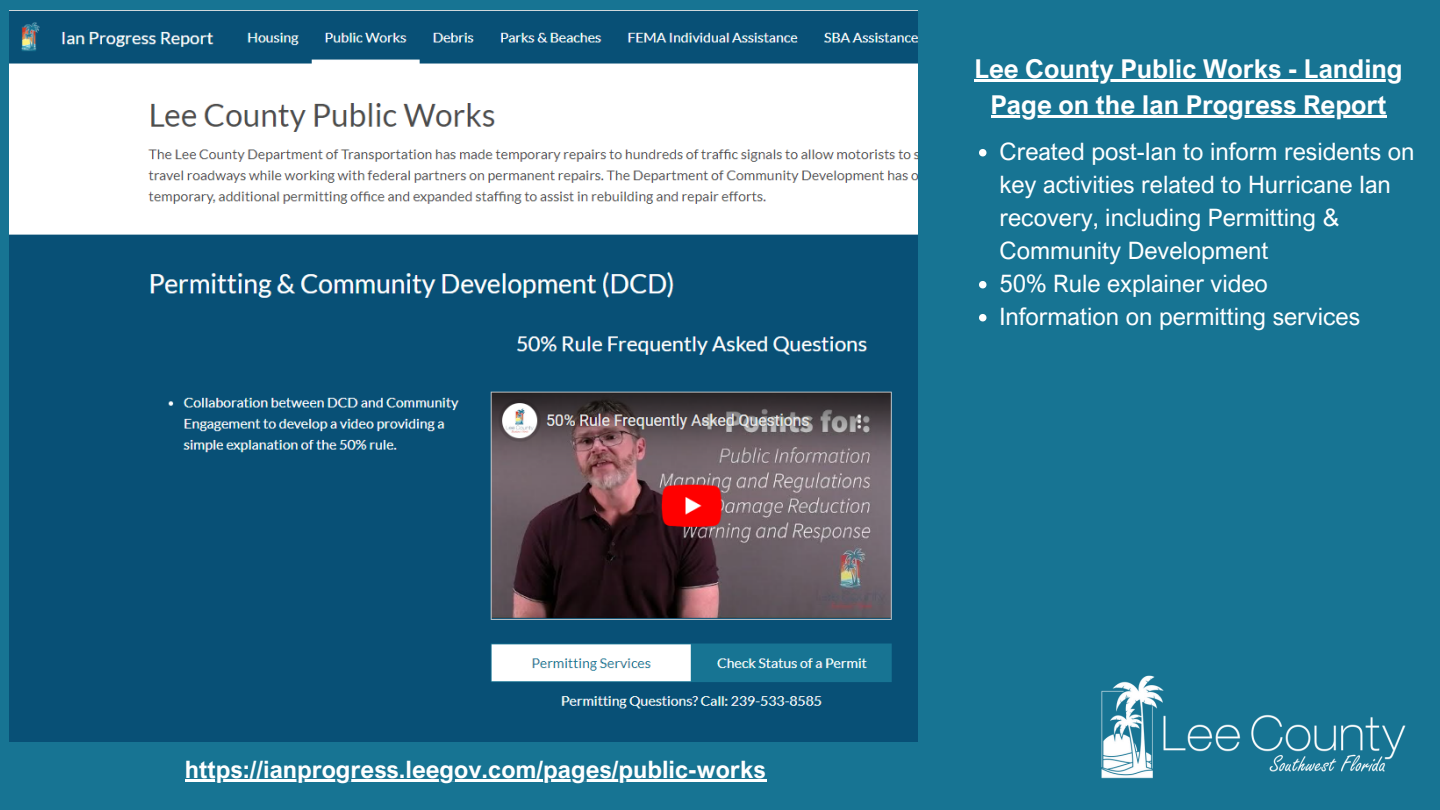
<style>
.page{position:relative;width:1440px;height:810px;background:#177493}
.page>*{position:absolute;margin:0;border:0;box-sizing:border-box;transform-origin:0 0}
.t1{font:700 26px/36px "Arial Nova";color:#fff;text-align:center}
.t2{font:24px/33px "Arial Nova";color:#fff}
.t3{font:700 24px "Arial Nova";color:#fff}
</style>
<div class="page">
<img style="left:10px;top:10px;width:907px;height:732px">
<img style="left:1101px;top:675px;width:305px;height:104px">
<hr style="left:974px;top:79px;width:429px;height:3px;background:#fff">
<hr style="left:991px;top:115px;width:396px;height:3px;background:#fff">
<hr style="left:185px;top:779px;width:581px;height:2px;background:#fff">
<svg style="left:979px;top:149px;width:7px;height:7px"></svg>
<svg style="left:979px;top:281px;width:7px;height:7px"></svg>
<svg style="left:979px;top:314px;width:7px;height:7px"></svg>
<p class="t3" style="left:185px;top:754px;width:582px">https://ianprogress.leegov.com/pages/public-works</p>
<p class="t1" style="left:974px;top:50px;width:430px">Lee County Public Works - Landing<br>Page on the Ian Progress Report</p>
<p class="t2" style="left:1000px;top:135px;width:417px">Created post-Ian to inform residents on key activities related to Hurricane Ian recovery, including Permitting &amp; Community Development<br>50% Rule explainer video<br>Information on permitting services</p>
</div>
